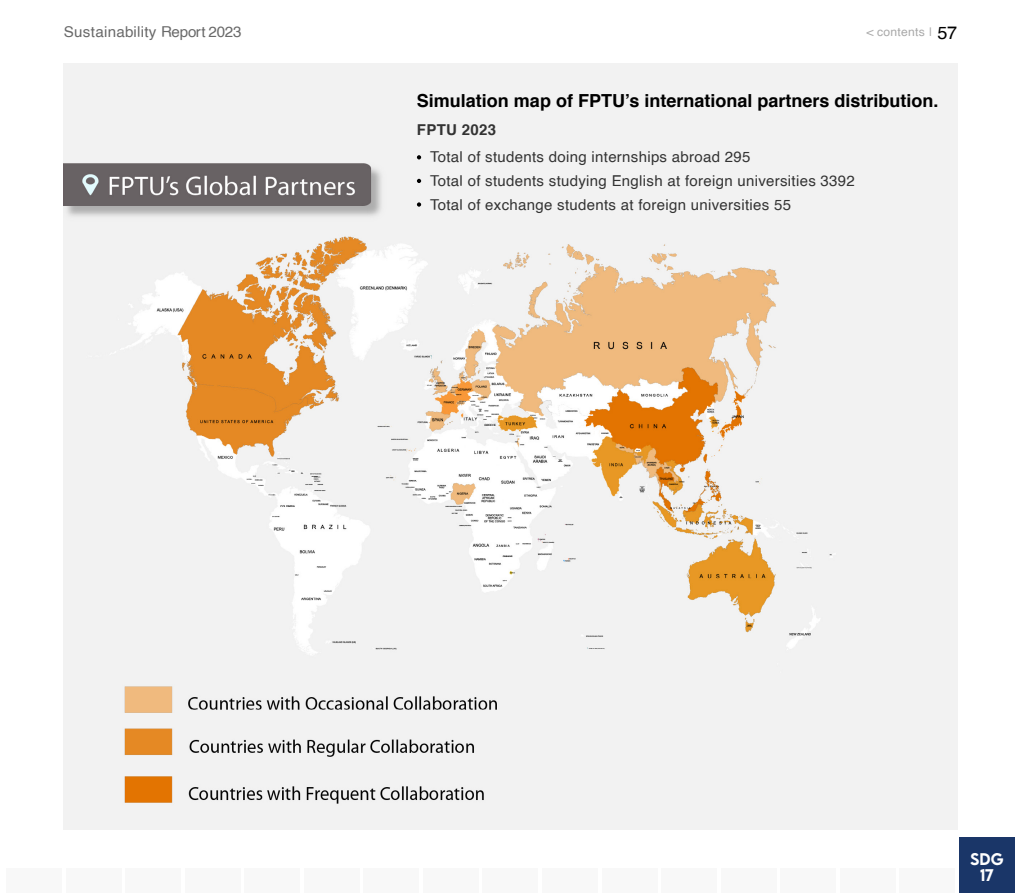
<style>
.page{position:relative;width:1021px;height:893px;background:#fff}
.page>*{position:absolute;margin:0;border:0;box-sizing:border-box;transform-origin:0 0}
.t1{font:700 18px "Helvetica";color:#000}
.t2{font:15px/24px "Helvetica";letter-spacing:.02em;color:#333}
.t3{font:15px "Helvetica";letter-spacing:.02em;color:#696969}
.t4{font:700 15px "Helvetica";letter-spacing:.02em;color:#333}
.t5{font:500 15px/16.5px "LEMONMILK";color:#fff;text-align:center}
.t6{font:12px "Helvetica";letter-spacing:.02em;color:#a9a9a9}
.s1{font-size:18px;color:#000}
</style>
<div class="page">
<div style="left:6px;top:868px;width:56px;height:25px;background:#f8f8f8"></div>
<div style="left:483px;top:868px;width:55px;height:25px;background:#f8f8f8"></div>
<div style="left:244px;top:868px;width:56px;height:25px;background:#f8f8f8"></div>
<div style="left:721px;top:868px;width:55px;height:25px;background:#f8f8f8"></div>
<div style="left:125px;top:868px;width:56px;height:25px;background:#f8f8f8"></div>
<div style="left:602px;top:868px;width:55px;height:25px;background:#f8f8f8"></div>
<div style="left:364px;top:868px;width:55px;height:25px;background:#f8f8f8"></div>
<div style="left:840px;top:868px;width:55px;height:25px;background:#f8f8f8"></div>
<div style="left:66px;top:868px;width:55px;height:25px;background:#f8f8f8"></div>
<div style="left:542px;top:868px;width:55px;height:25px;background:#f8f8f8"></div>
<div style="left:304px;top:868px;width:55px;height:25px;background:#f8f8f8"></div>
<div style="left:780px;top:868px;width:56px;height:25px;background:#f8f8f8"></div>
<div style="left:185px;top:868px;width:55px;height:25px;background:#f8f8f8"></div>
<div style="left:661px;top:868px;width:55px;height:25px;background:#f8f8f8"></div>
<div style="left:423px;top:868px;width:55px;height:25px;background:#f8f8f8"></div>
<div style="left:899px;top:868px;width:56px;height:25px;background:#f8f8f8"></div>
<img style="left:64px;top:64px;width:893px;height:765px">
<div style="left:959px;top:838px;width:55px;height:55px;background:#1a3668"></div>
<svg style="left:417px;top:155px;width:4px;height:4px"></svg>
<svg style="left:417px;top:179px;width:4px;height:4px"></svg>
<svg style="left:417px;top:202px;width:4px;height:5px"></svg>
<p class="t3" style="left:64px;top:20px;width:179px">Sustainability Report 2023</p>
<p class="t6" style="left:866px;top:23px;width:92px">&lt; contents | <span class="s1">57</span></p>
<p class="t1" style="left:417px;top:86px;width:523px">Simulation map of FPTU’s international partners distribution.</p>
<p class="t4" style="left:417px;top:118px;width:81px">FPTU 2023</p>
<p class="t2" style="left:430px;top:145px;width:426px">Total of students doing internships abroad 295<br>Total of students studying English at foreign universities 3392<br>Total of exchange students at foreign universities 55</p>
<p class="t5" style="left:970px;top:850px;width:35px">SDG<br>17</p>
</div>
